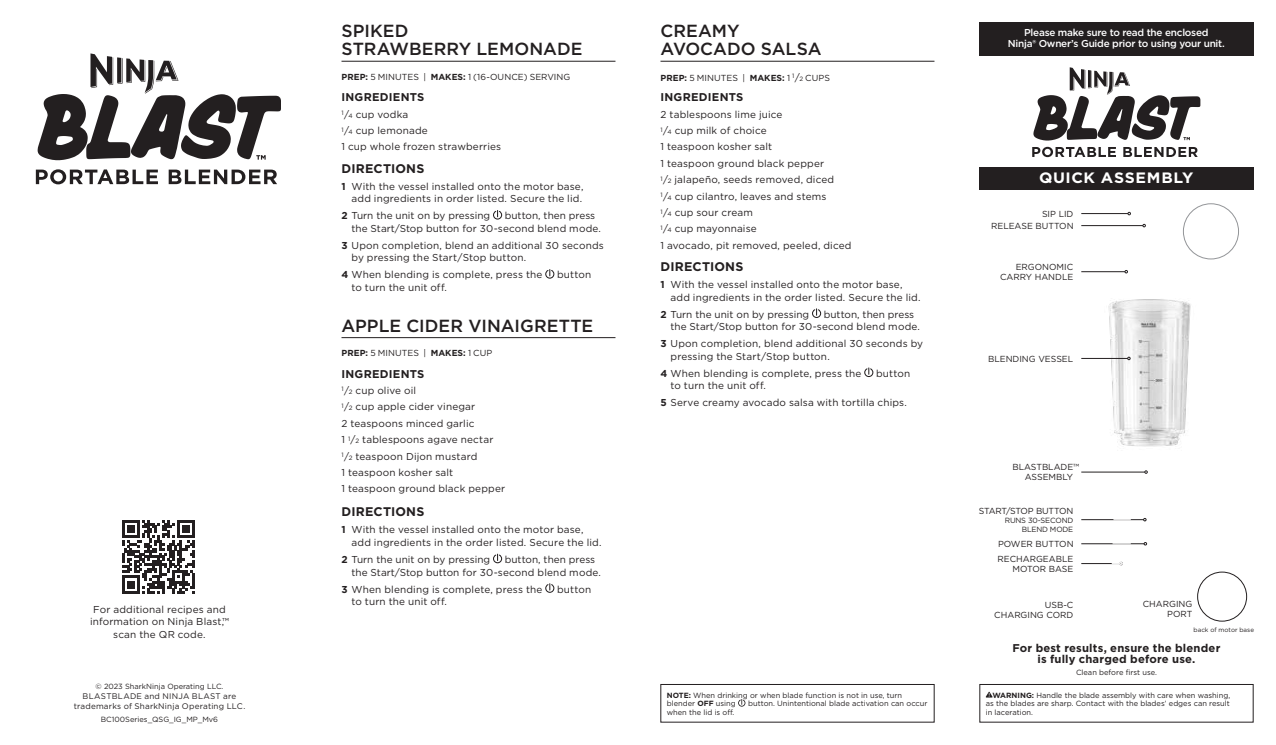
<style>
.page{position:relative;width:1276px;height:745px;background:#fff}
.page>*{position:absolute;margin:0;border:0;box-sizing:border-box;transform-origin:0 0}
.t1{font:500 17.5px/18.8px "Gotham";color:#231f20}
.t2{font:700 15px "Gotham";letter-spacing:.04em;color:#fff;scale:1.05 1}
.t3{font:700 12.5px "Gotham";letter-spacing:.015em;color:#231f20}
.t4{font:700 11.25px/11.2px "Gotham";letter-spacing:.015em;color:#231f20;text-align:center}
.t5{font:10px/16.4px "Gotham";letter-spacing:.015em;color:#231f20}
.t6{font:500 10px/11.2px "Gotham";letter-spacing:-.025em;color:#fff;text-align:center}
.t7{font:8.75px/10px "Gotham";color:#231f20;text-align:right}
.t8{font:8.75px "Gotham";letter-spacing:-.02em;color:#231f20}
.t9{font:8.12px/10px "Gotham";letter-spacing:.025em;color:#231f20;text-align:center}
.t10{font:7.5px/8.8px "Gotham";color:#231f20}
.t11{font:7.5px/8.8px "Gotham";letter-spacing:-.02em;color:#231f20;text-align:right}
.t12{font:6.25px "Gotham";color:#231f20}
.s1{font-weight:700}
.s2{font-size:6.25px}
.s3{font-size:10px}
</style>
<div class="page">
<div style="left:979px;top:22px;width:275px;height:34px;background:#231f20"></div>
<div style="left:979px;top:167px;width:274px;height:22px;background:#231f20"></div>
<hr style="left:341px;top:337px;width:274px;height:1px;background:#231f20">
<svg style="left:493px;top:553px;width:9px;height:10px"></svg>
<svg style="left:545px;top:583px;width:9px;height:9px"></svg>
<hr style="left:341px;top:61px;width:274px;height:1px;background:#231f20">
<svg style="left:493px;top:210px;width:9px;height:9px"></svg>
<svg style="left:545px;top:269px;width:9px;height:9px"></svg>
<hr style="left:660px;top:61px;width:274px;height:1px;background:#231f20">
<svg style="left:812px;top:308px;width:9px;height:10px"></svg>
<svg style="left:864px;top:367px;width:9px;height:10px"></svg>
<svg style="left:738px;top:699px;width:7px;height:7px"></svg>
<div style="left:660px;top:683px;width:274px;height:39px;border:1px solid #231f20"></div>
<svg style="left:122px;top:520px;width:73px;height:73px"></svg>
<svg style="left:985px;top:691px;width:7px;height:6px"></svg>
<div style="left:979px;top:683px;width:274px;height:39px;border:1px solid #231f20"></div>
<svg style="left:38px;top:53px;width:243px;height:107px"></svg>
<svg style="left:36px;top:169px;width:241px;height:15px"></svg>
<svg style="left:1033px;top:67px;width:167px;height:73px"></svg>
<svg style="left:1032px;top:147px;width:165px;height:10px"></svg>
<div style="left:1197px;top:571px;width:50px;height:50px;border:1px solid #231f20;border-radius:50%"></div>
<img style="left:1090px;top:299px;width:101px;height:148px">
<hr style="left:1081px;top:563px;width:39px;height:1px;background:#231f20">
<hr style="left:1081px;top:213px;width:47px;height:1px;background:#231f20">
<hr style="left:1081px;top:271px;width:44px;height:1px;background:#231f20">
<hr style="left:1081px;top:358px;width:46px;height:1px;background:#231f20">
<svg style="left:1127px;top:356px;width:3px;height:4px"></svg>
<hr style="left:1081px;top:471px;width:63px;height:1px;background:#231f20">
<hr style="left:1081px;top:519px;width:62px;height:1px;background:#231f20">
<hr style="left:1081px;top:543px;width:63px;height:1px;background:#231f20">
<hr style="left:1081px;top:225px;width:62px;height:1px;background:#231f20">
<svg style="left:1112px;top:543px;width:18px;height:1px"></svg>
<svg style="left:1111px;top:561px;width:11px;height:3px"></svg>
<div style="left:1183px;top:203px;width:55px;height:56px;border:1px solid #939598;border-radius:50%"></div>
<svg style="left:1113px;top:519px;width:17px;height:1px"></svg>
<p class="t5" style="left:90px;top:602px;width:140px;line-height:12.5px;text-align:center">For additional recipes and information on Ninja Blast,™ scan the QR code.</p>
<p class="t10" style="left:96px;top:681px;width:129px">© 2023 SharkNinja Operating LLC.</p>
<p class="t9" style="left:74px;top:690px;width:173px">BLASTBLADE and NINJA BLAST are trademarks of SharkNinja Operating LLC.</p>
<p class="t10" style="left:101px;top:714px;width:119px">BC100Series_QSG_IG_MP_Mv6</p>
<h1 class="t1" style="left:341px;top:21px;width:242px">SPIKED<br>STRAWBERRY LEMONADE</h1>
<p class="t7" style="left:341px;top:71px;width:230px"><span class="s1">PREP:</span> 5 MINUTES | <span class="s1">MAKES:</span> 1 (16-OUNCE) SERVING</p>
<p class="t4" style="left:341px;top:91px;width:84px">INGREDIENTS</p>
<p class="t5" style="left:341px;top:106px;width:161px"><sup>1</sup>/<span class="s2">4</span> cup vodka<br><sup>1</sup>/<span class="s2">4</span> cup lemonade<br>1 cup whole frozen strawberries</p>
<p class="t3" style="left:341px;top:160px;width:84px">DIRECTIONS</p>
<p class="t5" style="left:341px;top:179px;width:243px;line-height:12.5px;text-align:right"><span class="s1">1</span> With the vessel installed onto the motor base, add ingredients in order listed. Secure the lid.</p>
<p class="t5" style="left:341px;top:207px;width:150px"><span class="s1">2</span> Turn the unit on by pressing</p>
<p class="t5" style="left:351px;top:209px;width:251px;line-height:12.5px;text-indent:153px">button, then press the Start/Stop button for 30-second blend mode.</p>
<p class="t5" style="left:351px;top:238px;width:254px;line-height:12.5px;text-indent:-10px"><span class="s1">3</span> Upon completion, blend an additional 30 seconds by pressing the Start/Stop button.</p>
<p class="t5" style="left:341px;top:266px;width:202px"><span class="s1">4</span> When blending is complete, press the</p>
<p class="t5" style="left:557px;top:266px;width:36px">button</p>
<p class="t5" style="left:351px;top:279px;width:97px">to turn the unit off.</p>
<h1 class="t1" style="left:341px;top:316px;width:253px">APPLE CIDER VINAIGRETTE</h1>
<p class="t7" style="left:341px;top:347px;width:152px"><span class="s1">PREP:</span> 5 MINUTES | <span class="s1">MAKES:</span> 1 CUP</p>
<p class="t4" style="left:341px;top:367px;width:84px">INGREDIENTS</p>
<p class="t5" style="left:341px;top:382px;width:165px"><sup>1</sup>/<span class="s2">2</span> cup olive oil<br><sup>1</sup>/<span class="s2">2</span> cup apple cider vinegar<br>2 teaspoons minced garlic<br>1 <sup>1</sup>/<span class="s2">2</span> tablespoons agave nectar<br><sup>1</sup>/<span class="s2">2</span> teaspoon Dijon mustard<br>1 teaspoon kosher salt<br>1 teaspoon ground black pepper</p>
<p class="t3" style="left:341px;top:503px;width:84px">DIRECTIONS</p>
<p class="t5" style="left:351px;top:523px;width:251px;line-height:12.5px;text-indent:-10px"><span class="s1">1</span> With the vessel installed onto the motor base, add ingredients in the order listed. Secure the lid.</p>
<p class="t5" style="left:341px;top:550px;width:150px"><span class="s1">2</span> Turn the unit on by pressing</p>
<p class="t5" style="left:351px;top:552px;width:251px;line-height:12.5px;text-indent:153px">button, then press the Start/Stop button for 30-second blend mode.</p>
<p class="t5" style="left:341px;top:580px;width:202px"><span class="s1">3</span> When blending is complete, press the</p>
<p class="t5" style="left:557px;top:580px;width:36px">button</p>
<p class="t5" style="left:351px;top:592px;width:97px">to turn the unit off.</p>
<h1 class="t1" style="left:660px;top:21px;width:163px">CREAMY<br>AVOCADO SALSA</h1>
<p class="t7" style="left:660px;top:72px;width:171px"><span class="s1">PREP:</span> 5 MINUTES | <span class="s1">MAKES:</span> 1 <sup>1</sup><span class="s3">/</span><span class="s2">2</span> CUPS</p>
<p class="t4" style="left:660px;top:91px;width:84px">INGREDIENTS</p>
<p class="t5" style="left:660px;top:106px;width:192px">2 tablespoons lime juice<br><sup>1</sup>/<span class="s2">4</span> cup milk of choice<br>1 teaspoon kosher salt<br>1 teaspoon ground black pepper<br><sup>1</sup>/<span class="s2">2</span> jalapeño, seeds removed, diced<br><sup>1</sup>/<span class="s2">4</span> cup cilantro, leaves and stems<br><sup>1</sup>/<span class="s2">4</span> cup sour cream<br><sup>1</sup>/<span class="s2">4</span> cup mayonnaise<br>1 avocado, pit removed, peeled, diced</p>
<p class="t3" style="left:660px;top:258px;width:84px">DIRECTIONS</p>
<p class="t5" style="left:670px;top:278px;width:251px;line-height:12.5px;text-indent:-10px"><span class="s1">1</span> With the vessel installed onto the motor base, add ingredients in the order listed. Secure the lid.</p>
<p class="t5" style="left:660px;top:305px;width:150px"><span class="s1">2</span> Turn the unit on by pressing</p>
<p class="t5" style="left:670px;top:307px;width:251px;line-height:12.5px;text-indent:153px">button, then press the Start/Stop button for 30-second blend mode.</p>
<p class="t5" style="left:670px;top:337px;width:254px;line-height:12.5px;text-indent:-10px"><span class="s1">3</span> Upon completion, blend additional 30 seconds by pressing the Start/Stop button.</p>
<p class="t5" style="left:660px;top:364px;width:202px"><span class="s1">4</span> When blending is complete, press the</p>
<p class="t5" style="left:876px;top:364px;width:36px">button</p>
<p class="t5" style="left:660px;top:377px;width:248px;line-height:17px;text-indent:10px">to turn the unit off.<br><span class="s1">5</span> Serve creamy avocado salsa with tortilla chips.</p>
<p class="t10" style="left:667px;top:689px;width:237px"><span class="s1">NOTE:</span> When drinking or when blade function is not in use, turn blender <span class="s1">OFF</span> using</p>
<p class="t10" style="left:748px;top:698px;width:181px">button. Unintentional blade activation can occur</p>
<p class="t10" style="left:667px;top:707px;width:69px">when the lid is off.</p>
<p class="t6" style="left:1008px;top:27px;width:218px">Please make sure to read the enclosed<br>Ninja® Owner’s Guide prior to using your unit.</p>
<h2 class="t2" style="left:1039px;top:167px;width:148px">QUICK ASSEMBLY</h2>
<p class="t7" style="left:1042px;top:208px;width:33px">SIP LID</p>
<p class="t7" style="left:991px;top:220px;width:84px">RELEASE BUTTON</p>
<p class="t7" style="left:1000px;top:261px;width:75px">ERGONOMIC<br>CARRY HANDLE</p>
<p class="t7" style="left:988px;top:353px;width:87px">BLENDING VESSEL</p>
<p class="t7" style="left:1024px;top:461px;width:56px;text-align:left;text-indent:-12px">BLASTBLADE™<br>ASSEMBLY</p>
<p class="t8" style="left:978px;top:505px;width:96px">START/STOP BUTTON</p>
<p class="t11" style="left:1004px;top:515px;width:70px">RUNS 30-SECOND<br>BLEND MODE</p>
<p class="t7" style="left:998px;top:538px;width:77px">POWER BUTTON</p>
<p class="t7" style="left:997px;top:553px;width:77px">RECHARGEABLE<br>MOTOR BASE</p>
<p class="t7" style="left:994px;top:598px;width:81px">USB-C<br>CHARGING CORD</p>
<p class="t7" style="left:1142px;top:598px;width:51px">CHARGING<br>PORT</p>
<p class="t12" style="left:1193px;top:625px;width:62px">back of motor base</p>
<p class="t4" style="left:1012px;top:641px;width:209px">For best results, ensure the blender is fully charged before use.</p>
<p class="t10" style="left:1076px;top:667px;width:82px">Clean before first use.</p>
<p class="t10" style="left:985px;top:689px;width:246px;text-align:justify;text-indent:7px"><span class="s1">WARNING:</span> Handle the blade assembly with care when washing, as the blades are sharp. Contact with the blades’ edges can result in laceration.</p>
</div>
